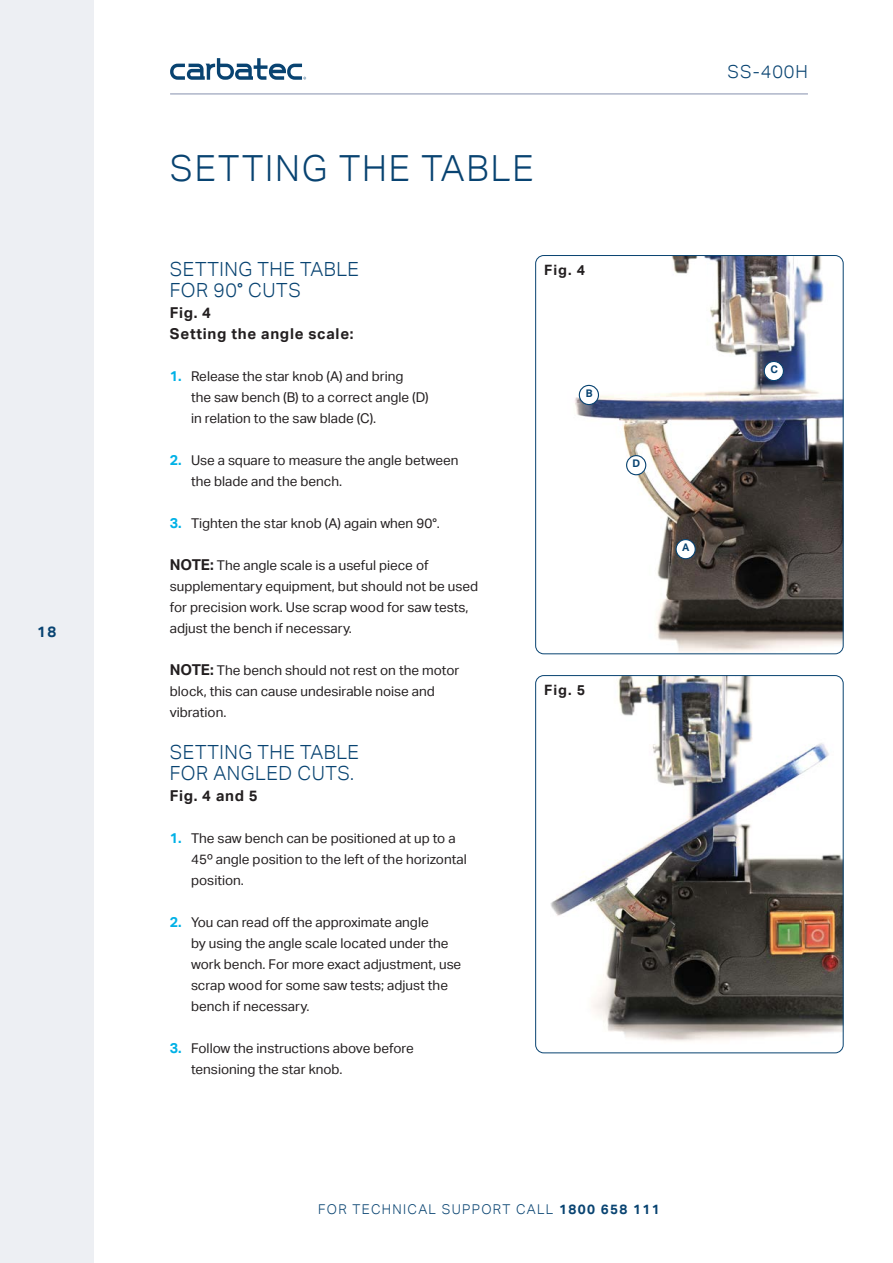
<style>
.page{position:relative;width:893px;height:1263px;background:#fff}
.page>*{position:absolute;margin:0;border:0;box-sizing:border-box;transform-origin:0 0}
.Section_Head{font:300 36px "Aktiv Grotesk";letter-spacing:.05em;color:#084371}
.Subhead{font:300 19.5px/21px "Aktiv Grotesk";letter-spacing:.025em;color:#084371}
.t1{font:300 18px "Aktiv Grotesk";letter-spacing:.05em;color:#084371}
.Subhead-2{font:700 15px/21px "Aktiv Grotesk";letter-spacing:.05em;color:#231f20}
.t2{font:700 15px "Aktiv Grotesk";color:#084371}
.Subhead-3{font:700 14.25px "Aktiv Grotesk";letter-spacing:.065em;color:#231f20}
._00_BODY{font:13.5px/21px "Aktiv Grotesk";color:#231f20}
.t3{font:300 13.5px "Aktiv Grotesk";letter-spacing:.1em;color:#084371}
.Subhead-4{font:700 10.5px "Aktiv Grotesk";color:#084371}
.s1{font-family:"Aktiv Grotesk Cd";font-weight:400}
.s2{font-weight:700;font-size:14.25px;color:#00b1e6}
.s3{font-weight:700;font-size:15px}
.s4{font-weight:700}
</style>
<div class="page">
<svg style="left:170px;top:58px;width:136px;height:22px"></svg>
<hr style="left:170px;top:94px;width:638px;height:1px;background:#8690ad">
<img style="left:537px;top:255px;width:306px;height:399px">
<div style="left:535px;top:255px;width:308px;height:399px;border:1px solid #084371;border-radius:8px"></div>
<img style="left:537px;top:675px;width:306px;height:378px">
<div style="left:535px;top:675px;width:308px;height:378px;border:1px solid #084371;border-radius:8px"></div>
<div style="left:0;top:0;width:94px;height:1263px;background:#edeff3"></div>
<div style="left:579px;top:385px;width:19px;height:19px;background:#fff;border-radius:50%"></div>
<div style="left:579px;top:385px;width:20px;height:20px;border:1px solid #084371;border-radius:50%"></div>
<div style="left:764px;top:361px;width:19px;height:20px;background:#fff;border-radius:50%"></div>
<div style="left:764px;top:361px;width:20px;height:20px;border:1px solid #084371;border-radius:50%"></div>
<div style="left:627px;top:456px;width:19px;height:19px;background:#fff;border-radius:50%"></div>
<div style="left:626px;top:455px;width:20px;height:20px;border:1px solid #084371;border-radius:50%"></div>
<div style="left:676px;top:540px;width:19px;height:19px;background:#fff;border-radius:50%"></div>
<div style="left:675px;top:539px;width:21px;height:20px;border:1px solid #084371;border-radius:50%"></div>
<p class="t2" style="left:37px;top:623px;width:21px">18</p>
<p class="Section_Head" style="left:170px;top:147px;width:365px">SETTING THE TABLE</p>
<p class="Subhead" style="left:170px;top:259px;width:191px">SETTING THE TABLE<br>FOR 90<span class="s1">°</span> CUTS</p>
<p class="Subhead-2" style="left:170px;top:302px;width:185px">Fig. 4<br>Setting the angle scale:</p>
<p class="_00_BODY" style="left:191px;top:366px;width:239px;text-indent:-21px"><span class="s2">1.</span> Release the star knob (A) and bring<br>the saw bench (B) to a correct angle (D) in relation to the saw blade (C).</p>
<p class="_00_BODY" style="left:191px;top:450px;width:269px;text-indent:-21px"><span class="s2">2.</span> Use a square to measure the angle between the blade and the bench.</p>
<p class="_00_BODY" style="left:170px;top:513px;width:272px"><span class="s2">3.</span> Tighten the star knob (A) again when 90°.</p>
<p class="_00_BODY" style="left:170px;top:555px;width:310px"><span class="s3">NOTE:</span> The angle scale is a useful piece of supplementary equipment, but should not be used for precision work. Use scrap wood for saw tests, adjust the bench if necessary.</p>
<p class="_00_BODY" style="left:170px;top:660px;width:291px"><span class="s3">NOTE:</span> The bench should not rest on the motor block, this can cause undesirable noise and vibration.</p>
<p class="Subhead" style="left:170px;top:742px;width:191px">SETTING THE TABLE<br>FOR ANGLED CUTS.</p>
<p class="Subhead-2" style="left:170px;top:785px;width:90px">Fig. 4 and 5</p>
<p class="_00_BODY" style="left:191px;top:828px;width:277px;text-indent:-21px"><span class="s2">1.</span> The saw bench can be positioned at up to a<br>45º angle position to the left of the horizontal position.</p>
<p class="_00_BODY" style="left:191px;top:912px;width:272px;text-indent:-21px"><span class="s2">2.</span> You can read off the approximate angle<br>by using the angle scale located under the work bench. For more exact adjustment, use scrap wood for some saw tests; adjust the bench if necessary.</p>
<p class="_00_BODY" style="left:191px;top:1038px;width:224px;text-indent:-21px"><span class="s2">3.</span> Follow the instructions above before tensioning the star knob.</p>
<p class="Subhead-3" style="left:544px;top:262px;width:43px">Fig. 4</p>
<p class="Subhead-4" style="left:586px;top:387px;width:8px">B</p>
<p class="Subhead-3" style="left:544px;top:682px;width:43px">Fig. 5</p>
<p class="Subhead-4" style="left:633px;top:458px;width:9px">D</p>
<h3 class="t1" style="left:727px;top:61px;width:82px">SS-400H</h3>
<p class="Subhead-4" style="left:682px;top:542px;width:9px">A</p>
<p class="Subhead-4" style="left:770px;top:363px;width:9px">C</p>
<p class="t3" style="left:318px;top:1201px;width:343px">FOR TECHNICAL SUPPORT CALL <span class="s4">1800 658 111</span></p>
</div>
